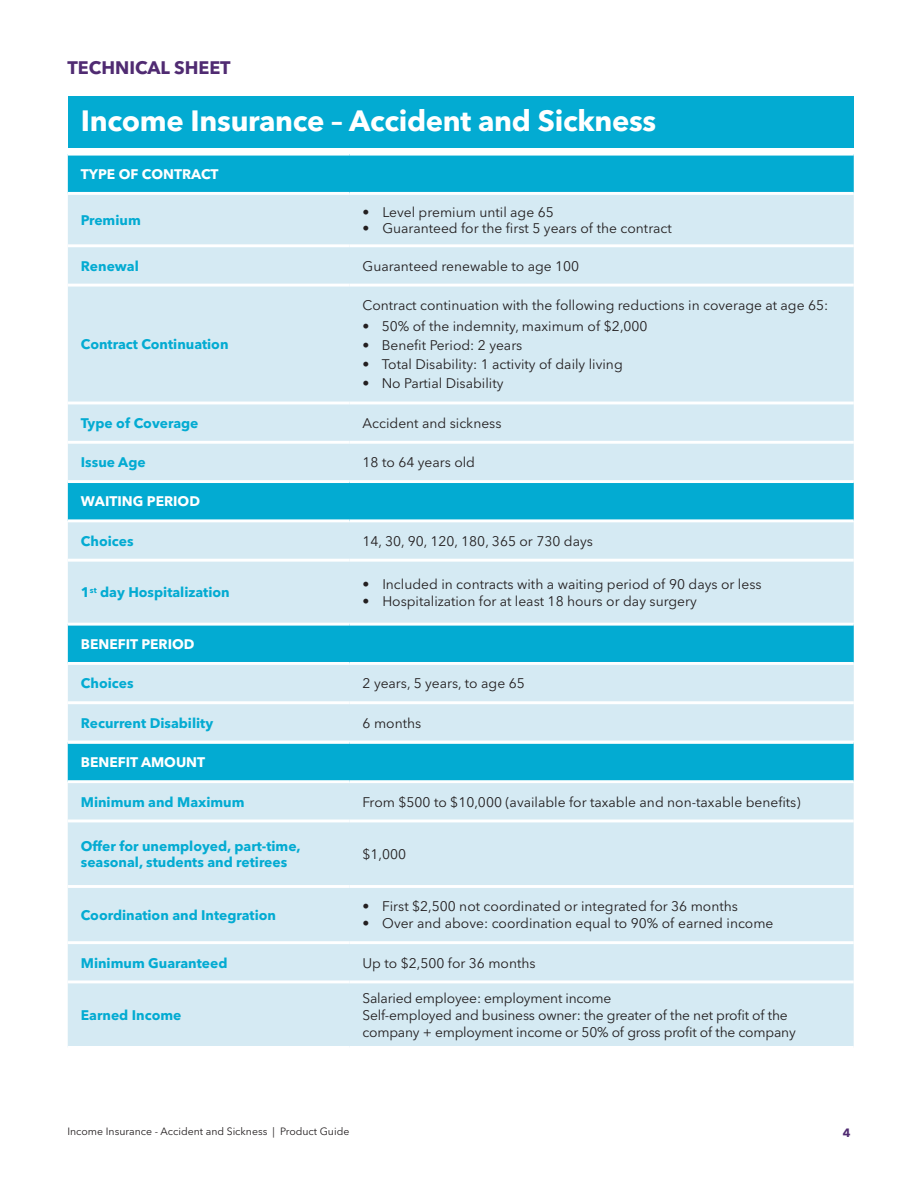
<style>
.page{position:relative;width:918px;height:1188px;background:#fff}
.page>*{position:absolute;margin:0;border:0;box-sizing:border-box;transform-origin:0 0}
.t1{font:700 29.1px "Avenir Next LT Pro";letter-spacing:-.01em;color:#fff}
.bullet_point{font:700 18px "Avenir Next LT Pro";color:#502b72}
.t2{font:13.8px/16.6px "Avenir Next LT Pro";color:#231f20}
.t3{font:700 13.8px/16.6px "Avenir Next LT Pro";color:#03abd2}
.t4{font:700 13.8px "Avenir Next LT Pro";color:#fff}
.t5{font:700 12px "Avenir Next LT Pro";color:#502b72}
.t6{font:10.5px "Avenir Next LT Pro";color:#231f20}
</style>
<div class="page">
<div style="left:68px;top:96px;width:786px;height:51px;background:#03abd2"></div>
<div style="left:68px;top:156px;width:786px;height:36px;background:#03abd2"></div>
<div style="left:68px;top:195px;width:786px;height:49px;background:#d5eaf3"></div>
<svg style="left:68px;top:247px;width:786px;height:494px;background:#b5e0ee"></svg>
<hr style="left:68px;top:284px;width:281px;height:3px;background:#fff">
<hr style="left:349px;top:284px;width:505px;height:3px;background:#fff">
<hr style="left:68px;top:402px;width:281px;height:2px;background:#fff">
<hr style="left:349px;top:402px;width:505px;height:2px;background:#fff">
<hr style="left:68px;top:441px;width:281px;height:3px;background:#fff">
<hr style="left:349px;top:441px;width:505px;height:3px;background:#fff">
<hr style="left:68px;top:480px;width:281px;height:3px;background:#fff">
<hr style="left:349px;top:480px;width:505px;height:3px;background:#fff">
<hr style="left:68px;top:519px;width:281px;height:3px;background:#fff">
<hr style="left:349px;top:519px;width:505px;height:3px;background:#fff">
<hr style="left:68px;top:559px;width:281px;height:3px;background:#fff">
<hr style="left:349px;top:559px;width:505px;height:3px;background:#fff">
<hr style="left:68px;top:623px;width:281px;height:3px;background:#fff">
<hr style="left:349px;top:623px;width:505px;height:3px;background:#fff">
<hr style="left:68px;top:662px;width:281px;height:3px;background:#fff">
<hr style="left:349px;top:662px;width:505px;height:3px;background:#fff">
<hr style="left:68px;top:701px;width:281px;height:3px;background:#fff">
<hr style="left:349px;top:701px;width:505px;height:3px;background:#fff">
<div style="left:68px;top:744px;width:786px;height:36px;background:#03abd2"></div>
<div style="left:68px;top:783px;width:786px;height:263px;background:#d5eaf3"></div>
<hr style="left:68px;top:820px;width:281px;height:2px;background:#fff">
<hr style="left:349px;top:820px;width:505px;height:2px;background:#fff">
<hr style="left:68px;top:885px;width:281px;height:3px;background:#fff">
<hr style="left:349px;top:885px;width:505px;height:3px;background:#fff">
<hr style="left:68px;top:941px;width:281px;height:3px;background:#fff">
<hr style="left:349px;top:941px;width:505px;height:3px;background:#fff">
<hr style="left:68px;top:980px;width:281px;height:3px;background:#fff">
<hr style="left:349px;top:980px;width:505px;height:3px;background:#fff">
<p class="bullet_point" style="left:68px;top:57px;width:165px">TECHNICAL SHEET</p>
<p class="t1" style="left:81px;top:103px;width:577px">Income Insurance – Accident and Sickness</p>
<p class="t4" style="left:81px;top:166px;width:139px">TYPE OF CONTRACT</p>
<p class="t3" style="left:81px;top:212px;width:61px">Premium</p>
<p class="t2" style="left:363px;top:203px;width:193px">• Level premium until age 65</p>
<p class="t2" style="left:363px;top:220px;width:311px">• Guaranteed for the first 5 years of the contract</p>
<p class="t3" style="left:81px;top:257px;width:59px">Renewal</p>
<p class="t2" style="left:363px;top:257px;width:218px">Guaranteed renewable to age 100</p>
<p class="t3" style="left:81px;top:336px;width:149px">Contract Continuation</p>
<p class="t2" style="left:363px;top:297px;width:467px">Contract continuation with the following reductions in coverage at age 65:</p>
<p class="t2" style="left:363px;top:318px;width:287px">• 50% of the indemnity, maximum of $2,000</p>
<p class="t2" style="left:363px;top:337px;width:161px">• Benefit Period: 2 years</p>
<p class="t2" style="left:363px;top:356px;width:262px">• Total Disability: 1 activity of daily living</p>
<p class="t2" style="left:363px;top:375px;width:142px">• No Partial Disability</p>
<p class="t3" style="left:81px;top:415px;width:119px">Type of Coverage</p>
<p class="t2" style="left:363px;top:415px;width:141px">Accident and sickness</p>
<p class="t3" style="left:81px;top:454px;width:66px">Issue Age</p>
<p class="t2" style="left:363px;top:454px;width:114px">18 to 64 years old</p>
<p class="t4" style="left:81px;top:493px;width:121px">WAITING PERIOD</p>
<p class="t3" style="left:81px;top:532px;width:54px">Choices</p>
<p class="t2" style="left:363px;top:533px;width:232px">14, 30, 90, 120, 180, 365 or 730 days</p>
<p class="t3" style="left:81px;top:584px;width:150px">1<sup>st</sup> day Hospitalization</p>
<p class="t2" style="left:363px;top:576px;width:401px">• Included in contracts with a waiting period of 90 days or less</p>
<p class="t2" style="left:363px;top:592px;width:336px">• Hospitalization for at least 18 hours or day surgery</p>
<p class="t4" style="left:81px;top:636px;width:115px">BENEFIT PERIOD</p>
<p class="t3" style="left:81px;top:675px;width:54px">Choices</p>
<p class="t2" style="left:363px;top:675px;width:164px">2 years, 5 years, to age 65</p>
<p class="t3" style="left:81px;top:714px;width:134px">Recurrent Disability</p>
<p class="t2" style="left:363px;top:714px;width:60px">6 months</p>
<p class="t4" style="left:81px;top:754px;width:126px">BENEFIT AMOUNT</p>
<p class="t3" style="left:81px;top:793px;width:165px">Minimum and Maximum</p>
<p class="t2" style="left:362px;top:793px;width:440px">From $500 to $10,000 (available for taxable and non-taxable benefits)</p>
<p class="t3" style="left:81px;top:837px;width:221px">Offer for unemployed, part-time, seasonal, students and retirees</p>
<p class="t2" style="left:362px;top:846px;width:45px">$1,000</p>
<p class="t3" style="left:81px;top:907px;width:197px">Coordination and Integration</p>
<p class="t2" style="left:362px;top:898px;width:377px">• First $2,500 not coordinated or integrated for 36 months</p>
<p class="t2" style="left:362px;top:915px;width:413px">• Over and above: coordination equal to 90% of earned income</p>
<p class="t3" style="left:81px;top:954px;width:148px">Minimum Guaranteed</p>
<p class="t2" style="left:362px;top:954px;width:175px">Up to $2,500 for 36 months</p>
<p class="t3" style="left:81px;top:1007px;width:102px">Earned Income</p>
<p class="t2" style="left:362px;top:990px;width:250px">Salaried employee: employment income</p>
<p class="t2" style="left:362px;top:1007px;width:435px">Self-employed and business owner: the greater of the net profit of the company + employment income or 50% of gross profit of the company</p>
<p class="t6" style="left:68px;top:1126px;width:283px">Income Insurance - Accident and Sickness | Product Guide</p>
<p class="t5" style="left:843px;top:1125px;width:9px">4</p>
</div>
